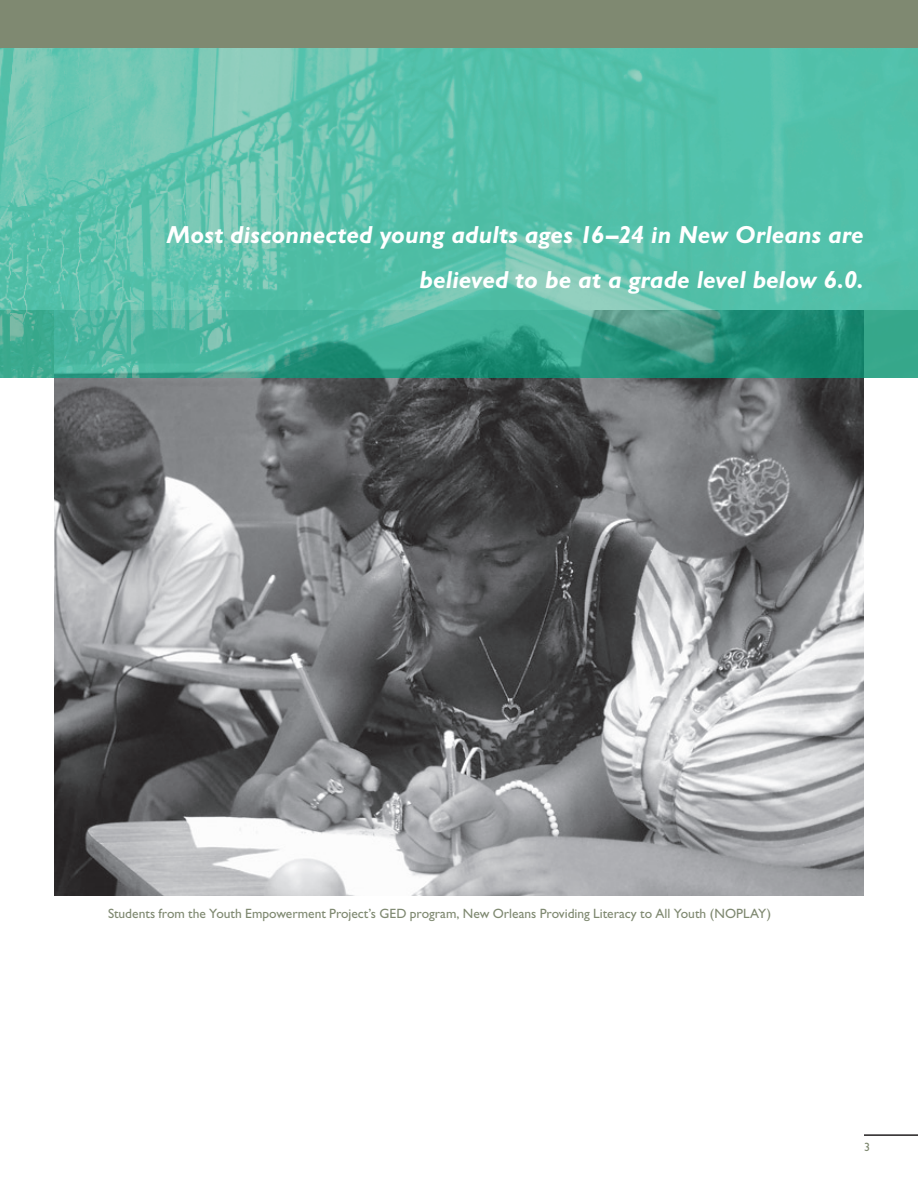
<style>
.page{position:relative;width:918px;height:1188px;background:#fff}
.page>*{position:absolute;margin:0;border:0;box-sizing:border-box;transform-origin:0 0}
.t1{font:italic 700 24.75px/45px "Gill Sans";color:#fff;text-align:right}
.t2{font:13.5px "Gill Sans";color:#7f8971}
.t3{font:12px "Gill Sans";color:#7f8971}
</style>
<div class="page">
<hr style="left:864px;top:1134px;width:54px;height:2px;background:#231f20">
<img style="left:54px;top:378px;width:810px;height:518px">
<div style="left:0;top:0;width:918px;height:48px;background:#7f8971"></div>
<img style="left:0;top:48px;width:918px;height:330px">
<h1 class="t1" style="left:167px;top:212px;width:699px">Most disconnected young adults ages 16–24 in New Orleans are believed to be at a grade level below 6.0.</h1>
<p class="t2" style="left:108px;top:906px;width:665px">Students from the Youth Empowerment Project’s GED program, New Orleans Providing Literacy to All Youth (NOPLAY)</p>
<p class="t3" style="left:864px;top:1140px;width:7px">3</p>
</div>
